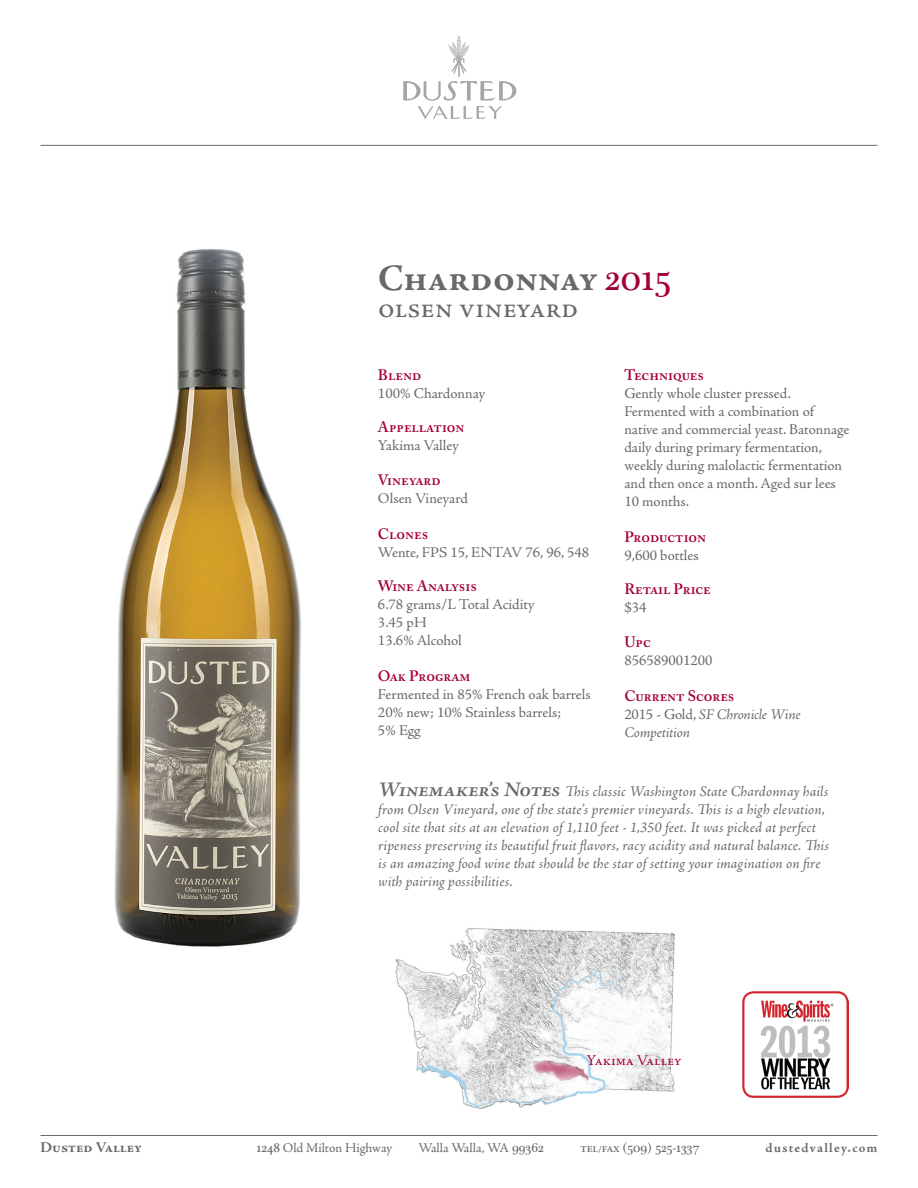
<style>
.page{position:relative;width:918px;height:1188px;background:#fff}
.page>*{position:absolute;margin:0;border:0;box-sizing:border-box;transform-origin:0 0}
.t1{font:700 37.5px "Adobe Jenson Pro";color:#69696c}
.t2{font:30px "Adobe Jenson Pro";color:#69696c}
.t3{font:15px/18px "Adobe Jenson Pro";letter-spacing:-.005em;color:#69696c}
.t4{font:italic 15px/18px "Adobe Jenson Pro";letter-spacing:.005em;color:#69696c}
.t5{font:600 15px "Adobe Caslon Pro";color:#a40133}
.t6{font:italic 15px/18px "Adobe Jenson Pro";letter-spacing:-.015em;color:#69696c}
.t7{font:700 15px "Adobe Jenson Pro";color:#69696c}
.t8{font:15px "Adobe Jenson Pro";color:#a40133}
.t9{font:13.5px "Adobe Jenson Pro";letter-spacing:-.01em;color:#69696c}
.t10{font:13.5px "Plantagenet Cherokee";color:#69696c}
.t11{font:700 13.5px "Adobe Jenson Pro";color:#69696c}
.s1{font-family:"Plantagenet Cherokee";font-weight:400;color:#a40133}
.s2{font-style:normal}
.s3{font-weight:600;font-size:21px}
.s4{font-family:"Plantagenet Cherokee"}
.s5{font-family:"Adobe Jenson Pro";font-weight:700;font-size:9px}
</style>
<div class="page">
<svg style="left:403px;top:35px;width:113px;height:84px"></svg>
<hr style="left:40px;top:145px;width:838px;height:1px;background:#69696c">
<hr style="left:40px;top:1135px;width:838px;height:1px;background:#69696c">
<img style="left:114px;top:249px;width:187px;height:698px">
<img style="left:743px;top:992px;width:106px;height:106px">
<img style="left:395px;top:928px;width:280px;height:181px">
<h1 class="t1" style="left:378px;top:257px;width:295px">Chardonnay <span class="s1">2015</span></h1>
<h2 class="t2" style="left:378px;top:291px;width:202px">olsen vineyard</h2>
<p class="t5" style="left:378px;top:366px;width:45px">Blend</p>
<p class="t3" style="left:378px;top:384px;width:109px">100% Chardonnay</p>
<p class="t5" style="left:378px;top:418px;width:88px">Appellation</p>
<p class="t3" style="left:378px;top:437px;width:82px">Yakima Valley</p>
<p class="t5" style="left:378px;top:471px;width:64px">Vineyard</p>
<p class="t3" style="left:378px;top:489px;width:91px">Olsen Vineyard</p>
<p class="t5" style="left:378px;top:525px;width:52px">Clones</p>
<p class="t3" style="left:378px;top:543px;width:213px">Wente, FPS 15, ENTAV 76, 96, 548</p>
<p class="t5" style="left:378px;top:577px;width:101px">Wine Analysis</p>
<p class="t3" style="left:378px;top:596px;width:158px">6.78 grams/L Total Acidity<br>3.45 pH<br>13.6% Alcohol</p>
<p class="t5" style="left:378px;top:667px;width:94px">Oak Program</p>
<p class="t3" style="left:378px;top:686px;width:214px">Fermented in 85% French oak barrels<br>20% new; 10% Stainless barrels;<br>5% Egg</p>
<p class="t5" style="left:624px;top:366px;width:81px">Techniques</p>
<p class="t3" style="left:624px;top:384px;width:227px">Gently whole cluster pressed.<br>Fermented with a combination of native and commercial yeast. Batonnage daily during primary fermentation, weekly during malolactic fermentation and then once a month. Aged sur lees<br>10 months.</p>
<p class="t5" style="left:624px;top:528px;width:83px">Production</p>
<p class="t3" style="left:624px;top:546px;width:76px">9,600 bottles</p>
<p class="t5" style="left:624px;top:580px;width:88px">Retail Price</p>
<p class="t3" style="left:624px;top:599px;width:24px">$34</p>
<p class="t5" style="left:624px;top:633px;width:28px">Upc</p>
<p class="t3" style="left:624px;top:651px;width:90px">856589001200</p>
<p class="t5" style="left:624px;top:687px;width:112px">Current Scores</p>
<p class="t6" style="left:624px;top:706px;width:178px"><span class="s2">2015 - Gold,</span> SF Chronicle Wine<br>Competition</p>
<p class="t4" style="left:378px;top:783px;width:452px"><span class="s3">Winemaker’s Notes</span> This classic Washington State Chardonnay hails from Olsen Vineyard, one of the state’s premier vineyards. This is a high elevation, cool site that sits at an elevation of 1,110 feet - 1,350 feet. It was picked at perfect ripeness preserving its beautiful fruit flavors, racy acidity and natural balance. This is an amazing food wine that should be the star of setting your imagination on fire with pairing possibilities.</p>
<p class="t8" style="left:586px;top:1052px;width:97px">Yakima Valley</p>
<p class="t7" style="left:40px;top:1138px;width:103px">Dusted Valley</p>
<p class="t9" style="left:257px;top:1140px;width:137px"><span class="s4">1248</span> Old Milton Highway</p>
<p class="t9" style="left:419px;top:1140px;width:127px">Walla Walla, WA <span class="s4">99362</span></p>
<p class="t10" style="left:580px;top:1139px;width:120px"><span class="s5">TEL/FAX</span> (509) 525-1337</p>
<p class="t11" style="left:766px;top:1140px;width:113px">dustedvalley.com</p>
</div>
